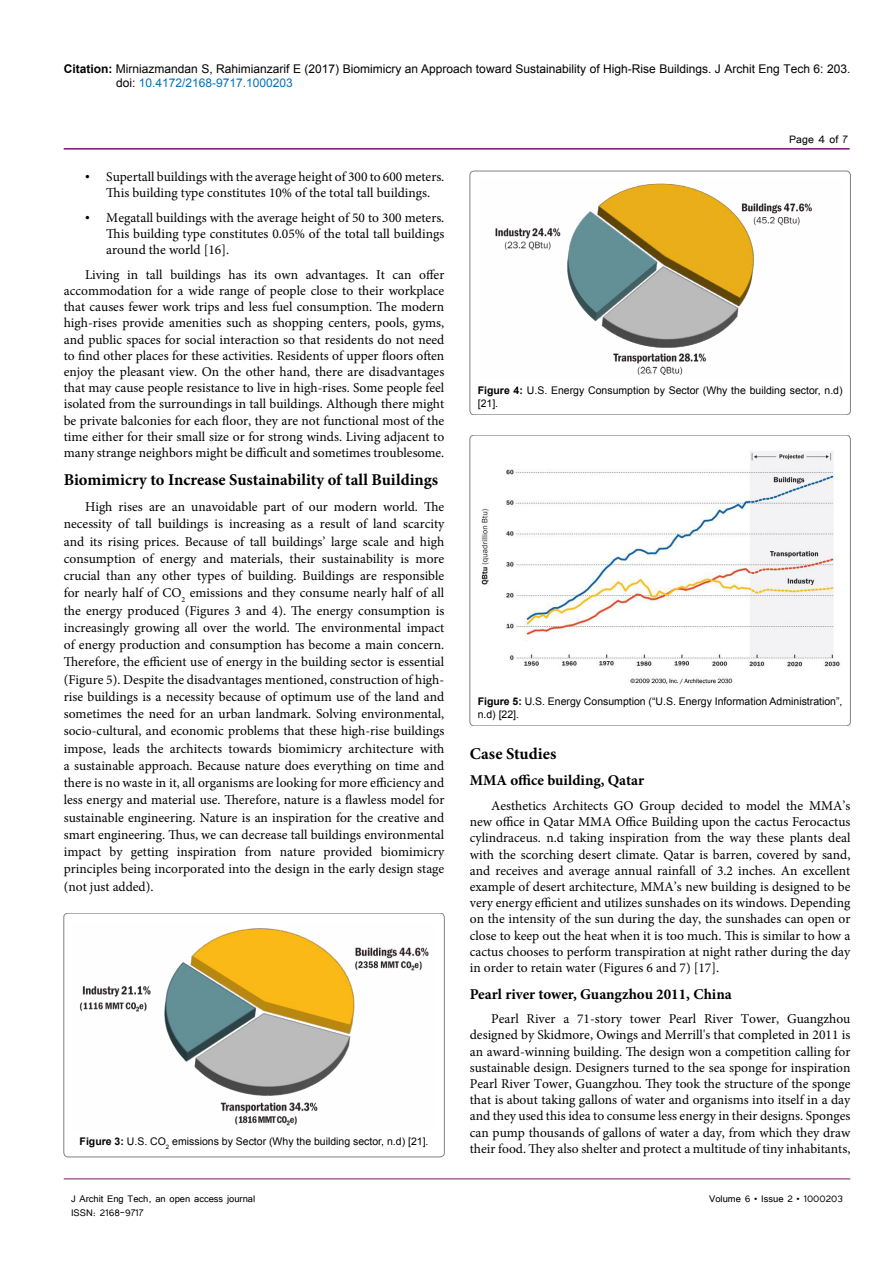
<style>
.page{position:relative;width:893px;height:1263px;background:#fff}
.page>*{position:absolute;margin:0;border:0;box-sizing:border-box;transform-origin:0 0}
.t1{font:700 16.5px "Minion Pro";color:#000}
.t2{font:700 15px "Minion Pro";color:#000}
.t3{font:13.5px/16.2px "Minion Pro";color:#000;text-align:justify}
.t4{font:13.5px "Tunga";color:#000}
.t5{font:12px/14.4px "Arial";color:#000}
.t6{font:12px "Tunga";color:#000}
.t7{font:10.5px/13.5px "Arial";color:#000}
.s1{font-weight:700}
.s2{color:#0072bc}
.s3{font-family:"Times New Roman"}
</style>
<div class="page">
<hr style="left:64px;top:148px;width:786px;height:2px;background:#741472">
<hr style="left:64px;top:1179px;width:786px;height:1px;background:#741472">
<div style="left:64px;top:913px;width:380px;height:244px;border:1px solid #000;border-radius:4px"></div>
<img style="left:79px;top:928px;width:350px;height:198px">
<div style="left:470px;top:171px;width:380px;height:244px;border:1px solid #000;border-radius:4px"></div>
<img style="left:495px;top:183px;width:317px;height:192px">
<div style="left:470px;top:435px;width:380px;height:291px;border:1px solid #000;border-radius:4px"></div>
<img style="left:481px;top:451px;width:359px;height:234px">
<p class="t5" style="left:116px;top:61px;width:736px;text-indent:-52px"><span class="s1">Citation:</span> Mirniazmandan S, Rahimianzarif E (2017) Biomimicry an Approach toward Sustainability of High-Rise Buildings. J Archit Eng Tech 6: 203. doi: <span class="s2">10.4172/2168-9717.1000203</span></p>
<p class="t3" style="left:85px;top:168px;width:361px;text-align:center"><span class="s3">•</span> Supertall buildings with the average height of 300 to 600 meters.<br>This building type constitutes 10% of the total tall buildings.</p>
<p class="t3" style="left:106px;top:209px;width:340px;text-indent:-21px"><span class="s3">•</span> Megatall buildings with the average height of 50 to 300 meters.<br>This building type constitutes 0.05% of the total tall buildings around the world [16].</p>
<p class="t3" style="left:64px;top:266px;width:382px;text-indent:21px">Living in tall buildings has its own advantages. It can offer accommodation for a wide range of people close to their workplace that causes fewer work trips and less fuel consumption. The modern high-rises provide amenities such as shopping centers, pools, gyms, and public spaces for social interaction so that residents do not need to find other places for these activities. Residents of upper floors often enjoy the pleasant view. On the other hand, there are disadvantages that may cause people resistance to live in high-rises. Some people feel isolated from the surroundings in tall buildings. Although there might be private balconies for each floor, they are not functional most of the time either for their small size or for strong winds. Living adjacent to many strange neighbors might be difficult and sometimes troublesome.</p>
<p class="t1" style="left:64px;top:468px;width:376px">Biomimicry to Increase Sustainability of tall Buildings</p>
<p class="t3" style="left:64px;top:498px;width:382px;line-height:17.2px;text-indent:21px">High rises are an unavoidable part of our modern world. The necessity of tall buildings is increasing as a result of land scarcity and its rising prices. Because of tall buildings’ large scale and high consumption of energy and materials, their sustainability is more crucial than any other types of building. Buildings are responsible for nearly half of CO<sub>2</sub> emissions and they consume nearly half of all the energy produced (Figures 3 and 4). The energy consumption is increasingly growing all over the world. The environmental impact of energy production and consumption has become a main concern.<br>Therefore, the efficient use of energy in the building sector is essential (Figure 5). Despite the disadvantages mentioned, construction of high&shy;rise buildings is a necessity because of optimum use of the land and sometimes the need for an urban landmark. Solving environmental, socio-cultural, and economic problems that these high-rise buildings impose, leads the architects towards biomimicry architecture with a sustainable approach. Because nature does everything on time and there is no waste in it, all organisms are looking for more efficiency and less energy and material use. Therefore, nature is a flawless model for sustainable engineering. Nature is an inspiration for the creative and smart engineering. Thus, we can decrease tall buildings environmental impact by getting inspiration from nature provided biomimicry principles being incorporated into the design in the early design stage (not just added).</p>
<p class="t7" style="left:80px;top:1135px;width:350px"><span class="s1">Figure 3:</span> U.S. CO<sub>2</sub> emissions by Sector (Why the building sector, n.d) [21].</p>
<p class="t4" style="left:789px;top:131px;width:60px">Page 4 of 7</p>
<p class="t7" style="left:478px;top:383px;width:366px"><span class="s1">Figure 4:</span> U.S. Energy Consumption by Sector (Why the building sector, n.d) [21].</p>
<p class="t7" style="left:478px;top:694px;width:366px"><span class="s1">Figure 5:</span> U.S. Energy Consumption (“U.S. Energy Information Administration”, n.d) [22].</p>
<p class="t1" style="left:470px;top:742px;width:88px">Case Studies</p>
<p class="t2" style="left:470px;top:770px;width:176px">MMA office building, Qatar</p>
<p class="t3" style="left:470px;top:798px;width:382px;text-indent:21px">Aesthetics Architects GO Group decided to model the MMA’s new office in Qatar MMA Office Building upon the cactus Ferocactus cylindraceus. n.d taking inspiration from the way these plants deal with the scorching desert climate. Qatar is barren, covered by sand, and receives and average annual rainfall of 3.2 inches. An excellent example of desert architecture, MMA’s new building is designed to be very energy efficient and utilizes sunshades on its windows. Depending on the intensity of the sun during the day, the sunshades can open or close to keep out the heat when it is too much. This is similar to how a cactus chooses to perform transpiration at night rather during the day in order to retain water (Figures 6 and 7) [17].</p>
<p class="t2" style="left:470px;top:983px;width:263px">Pearl river tower, Guangzhou 2011, China</p>
<p class="t3" style="left:470px;top:1011px;width:382px;text-indent:21px">Pearl River a 71-story tower Pearl River Tower, Guangzhou designed by Skidmore, Owings and Merrill's that completed in 2011 is an award-winning building. The design won a competition calling for sustainable design. Designers turned to the sea sponge for inspiration Pearl River Tower, Guangzhou. They took the structure of the sponge that is about taking gallons of water and organisms into itself in a day and they used this idea to consume less energy in their designs. Sponges can pump thousands of gallons of water a day, from which they draw their food. They also shelter and protect a multitude of tiny inhabitants,</p>
<p class="t6" style="left:71px;top:1190px;width:186px">J Archit Eng Tech, an open access journal</p>
<p class="t6" style="left:709px;top:1190px;width:135px">Volume 6 • Issue 2 • 1000203</p>
<p class="t6" style="left:71px;top:1205px;width:74px">ISSN: 2168-9717</p>
</div>
